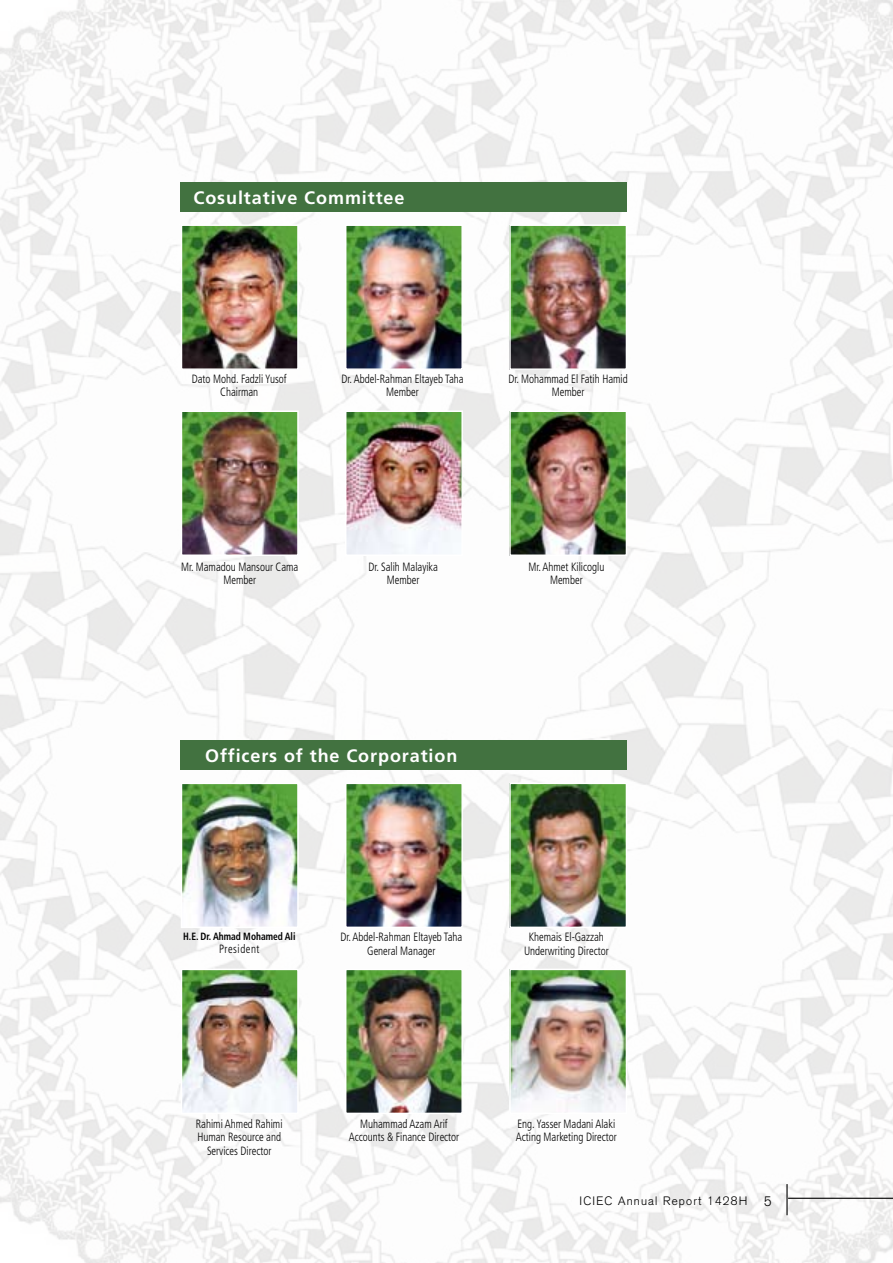
<style>
.page{position:relative;width:893px;height:1263px;background:#fff}
.page>*{position:absolute;margin:0;border:0;box-sizing:border-box;transform-origin:0 0}
.t1{font:700 18px "Frutiger";letter-spacing:.05em;color:#fff}
.t2{font:300 condensed 12px/13.5px "Frutiger";color:#000;text-align:center;scale:.9 1}
.t3{font:300 12px "Akzidenz Grotesk";letter-spacing:.1em;color:#000}
.t4{font:300 condensed 12px "Frutiger";letter-spacing:.05em;color:#000;scale:.9 1}
.t5{font:700 condensed 10.5px "Frutiger";color:#000;scale:.9 1}
</style>
<div class="page">
<img style="left:0;top:0;width:893px;height:1263px">
<hr style="left:786px;top:1184px;width:2px;height:31px;background:#000">
<hr style="left:788px;top:1198px;width:105px;height:1px;background:#000">
<img style="left:184px;top:227px;width:112px;height:140px">
<div style="left:181px;top:224px;width:118px;height:146px;border:2px solid #fff"></div>
<img style="left:348px;top:227px;width:112px;height:140px">
<div style="left:345px;top:224px;width:118px;height:146px;border:2px solid #fff"></div>
<img style="left:512px;top:227px;width:112px;height:140px">
<div style="left:509px;top:224px;width:118px;height:146px;border:2px solid #fff"></div>
<img style="left:184px;top:413px;width:112px;height:140px">
<div style="left:181px;top:410px;width:118px;height:146px;border:2px solid #fff"></div>
<img style="left:348px;top:413px;width:112px;height:140px">
<div style="left:345px;top:410px;width:118px;height:146px;border:2px solid #fff"></div>
<img style="left:512px;top:413px;width:112px;height:140px">
<div style="left:509px;top:410px;width:118px;height:146px;border:2px solid #fff"></div>
<img style="left:184px;top:972px;width:112px;height:139px">
<div style="left:181px;top:969px;width:118px;height:145px;border:2px solid #fff"></div>
<img style="left:348px;top:972px;width:112px;height:139px">
<div style="left:345px;top:969px;width:118px;height:145px;border:2px solid #fff"></div>
<img style="left:512px;top:786px;width:112px;height:139px">
<div style="left:509px;top:783px;width:118px;height:145px;border:2px solid #fff"></div>
<img style="left:184px;top:786px;width:112px;height:139px">
<div style="left:181px;top:783px;width:118px;height:145px;border:2px solid #fff"></div>
<img style="left:348px;top:786px;width:112px;height:139px">
<div style="left:345px;top:783px;width:118px;height:145px;border:2px solid #fff"></div>
<div style="left:181px;top:182px;width:446px;height:30px;background:#427240"></div>
<div style="left:181px;top:740px;width:446px;height:29px;background:#427240"></div>
<img style="left:512px;top:972px;width:112px;height:139px">
<div style="left:509px;top:969px;width:118px;height:145px;border:2px solid #fff"></div>
<svg style="left:765px;top:1196px;width:6px;height:10px"></svg>
<h1 class="t1" style="left:193px;top:187px;width:213px">Cosultative Committee</h1>
<p class="t2" style="left:192px;top:372px;width:107px">Dato Mohd. Fadzli Yusof<br>Chairman</p>
<p class="t2" style="left:342px;top:372px;width:137px">Dr. Abdel-Rahman Eltayeb Taha<br>Member</p>
<p class="t2" style="left:508px;top:372px;width:134px">Dr. Mohammad El Fatih Hamid<br>Member</p>
<p class="t2" style="left:181px;top:560px;width:132px">Mr. Mamadou Mansour Cama<br>Member</p>
<p class="t2" style="left:368px;top:560px;width:79px">Dr. Salih Malayika<br>Member</p>
<p class="t2" style="left:528px;top:560px;width:86px">Mr. Ahmet Kilicoglu<br>Member</p>
<h1 class="t1" style="left:205px;top:745px;width:254px">Officers of the Corporation</h1>
<p class="t5" style="left:183px;top:930px;width:126px">H.E. Dr. Ahmad Mohamed Ali</p>
<p class="t4" style="left:219px;top:942px;width:47px">President</p>
<p class="t2" style="left:340px;top:930px;width:137px">Dr. Abdel-Rahman Eltayeb Taha<br>General Manager</p>
<p class="t2" style="left:524px;top:930px;width:96px">Khemais El-Gazzah<br>Underwriting Director</p>
<p class="t2" style="left:349px;top:1117px;width:124px">Muhammad Azam Arif<br>Accounts &amp; Finance Director</p>
<p class="t2" style="left:196px;top:1117px;width:98px">Rahimi Ahmed Rahimi<br>Human Resource and<br>Services Director</p>
<p class="t2" style="left:516px;top:1117px;width:114px;text-align:left">Eng. Yasser Madani Alaki<br>Acting Marketing Director</p>
<p class="t3" style="left:580px;top:1194px;width:169px">ICIEC Annual Report 1428H</p>
</div>
